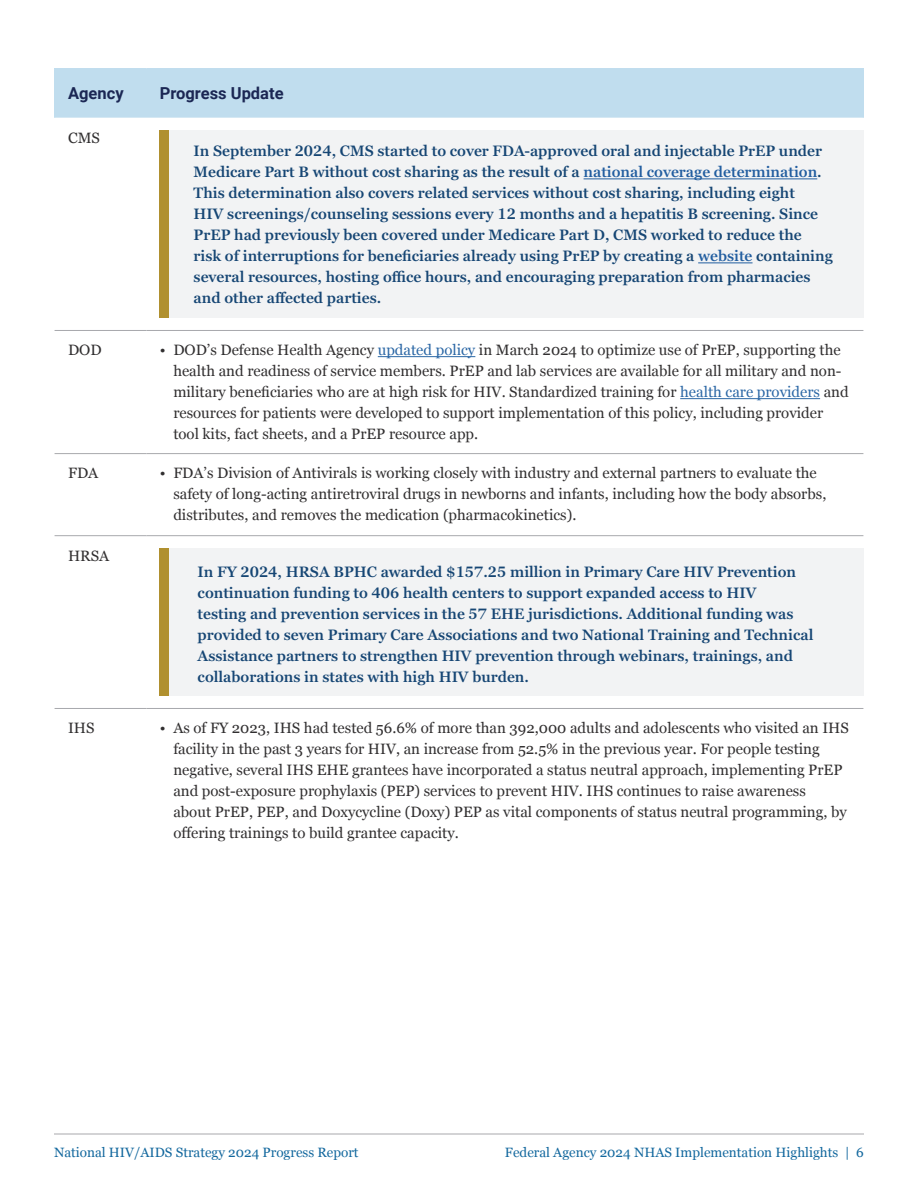
<style>
.page{position:relative;width:918px;height:1188px;background:#fff}
.page>*{position:absolute;margin:0;border:0;box-sizing:border-box;transform-origin:0 0}
.t1{font:700 16.5px "Roboto";color:#1b2754}
.t2{font:15px/21px "Georgia";color:#312f30}
.t3{font:600 15px/21px "Georgia Pro";color:#164674}
.t4{font:13.5px "Georgia";color:#13689e}
.s1{color:#225ea0}
.s2{color:#2b67a5}
</style>
<div class="page">
<hr style="left:54px;top:1134px;width:810px;height:1px;background:#a8a9ad">
<div style="left:169px;top:130px;width:695px;height:188px;background:#f2f3f4"></div>
<div style="left:160px;top:548px;width:704px;height:148px;background:#f2f3f4"></div>
<div style="left:160px;top:548px;width:9px;height:148px;background:#b0902f"></div>
<div style="left:160px;top:130px;width:9px;height:188px;background:#b0902f"></div>
<div style="left:55px;top:69px;width:808px;height:49px;background:#c0ddee"></div>
<hr style="left:54px;top:68px;width:92px;height:1px;background:#c0ddee">
<hr style="left:54px;top:69px;width:1px;height:49px;background:#c0ddee">
<hr style="left:146px;top:68px;width:718px;height:1px;background:#c0ddee">
<hr style="left:863px;top:69px;width:1px;height:49px;background:#c0ddee">
<hr style="left:55px;top:453px;width:91px;height:1px;background:#a8a9ad">
<hr style="left:146px;top:453px;width:717px;height:1px;background:#a8a9ad">
<hr style="left:55px;top:535px;width:91px;height:1px;background:#a8a9ad">
<hr style="left:146px;top:535px;width:717px;height:1px;background:#a8a9ad">
<hr style="left:55px;top:708px;width:91px;height:1px;background:#a8a9ad">
<hr style="left:146px;top:708px;width:717px;height:1px;background:#a8a9ad">
<hr style="left:55px;top:330px;width:91px;height:1px;background:#a8a9ad">
<hr style="left:146px;top:330px;width:717px;height:1px;background:#a8a9ad">
<hr style="left:584px;top:179px;width:233px;height:1px;background:#225ea0">
<hr style="left:698px;top:263px;width:55px;height:1px;background:#225ea0">
<hr style="left:378px;top:356px;width:97px;height:1px;background:#2b67a5">
<hr style="left:680px;top:398px;width:140px;height:1px;background:#2b67a5">
<p class="t1" style="left:68px;top:82px;width:57px">Agency</p>
<p class="t1" style="left:160px;top:82px;width:125px">Progress Update</p>
<p class="t2" style="left:68px;top:126px;width:33px">CMS</p>
<p class="t3" style="left:194px;top:141px;width:641px">In September 2024, CMS started to cover FDA-approved oral and injectable PrEP under Medicare Part B without cost sharing as the result of a <span class="s1">national coverage determination</span>.<br>This determination also covers related services without cost sharing, including eight<br>HIV screenings/counseling sessions every 12 months and a hepatitis B screening. Since PrEP had previously been covered under Medicare Part D, CMS worked to reduce the risk of interruptions for beneficiaries already using PrEP by creating a <span class="s1">website</span> containing several resources, hosting office hours, and encouraging preparation from pharmacies and other affected parties.</p>
<p class="t2" style="left:68px;top:339px;width:35px">DOD</p>
<p class="t2" style="left:173px;top:339px;width:677px;text-indent:-13px">• DOD’s Defense Health Agency <span class="s2">updated policy</span> in March 2024 to optimize use of PrEP, supporting the health and readiness of service members. PrEP and lab services are available for all military and non&shy;military beneficiaries who are at high risk for HIV. Standardized training for <span class="s2">health care providers</span> and resources for patients were developed to support implementation of this policy, including provider tool kits, fact sheets, and a PrEP resource app.</p>
<p class="t2" style="left:68px;top:462px;width:32px">FDA</p>
<p class="t2" style="left:173px;top:462px;width:655px;text-indent:-14px">• FDA’s Division of Antivirals is working closely with industry and external partners to evaluate the safety of long-acting antiretroviral drugs in newborns and infants, including how the body absorbs, distributes, and removes the medication (pharmacokinetics).</p>
<p class="t2" style="left:68px;top:544px;width:43px">HRSA</p>
<p class="t3" style="left:198px;top:562px;width:617px">In FY 2024, HRSA BPHC awarded $157.25 million in Primary Care HIV Prevention continuation funding to 406 health centers to support expanded access to HIV<br>testing and prevention services in the 57 EHE jurisdictions. Additional funding was provided to seven Primary Care Associations and two National Training and Technical Assistance partners to strengthen HIV prevention through webinars, trainings, and collaborations in states with high HIV burden.</p>
<p class="t2" style="left:68px;top:717px;width:28px">IHS</p>
<p class="t2" style="left:173px;top:717px;width:677px;text-indent:-14px">• As of FY 2023, IHS had tested 56.6% of more than 392,000 adults and adolescents who visited an IHS facility in the past 3 years for HIV, an increase from 52.5% in the previous year. For people testing negative, several IHS EHE grantees have incorporated a status neutral approach, implementing PrEP and post-exposure prophylaxis (PEP) services to prevent HIV. IHS continues to raise awareness<br>about PrEP, PEP, and Doxycycline (Doxy) PEP as vital components of status neutral programming, by offering trainings to build grantee capacity.</p>
<p class="t4" style="left:54px;top:1142px;width:306px">National HIV/AIDS Strategy 2024 Progress Report</p>
<p class="t4" style="left:505px;top:1142px;width:360px">Federal Agency 2024 NHAS Implementation Highlights | 6</p>
</div>
